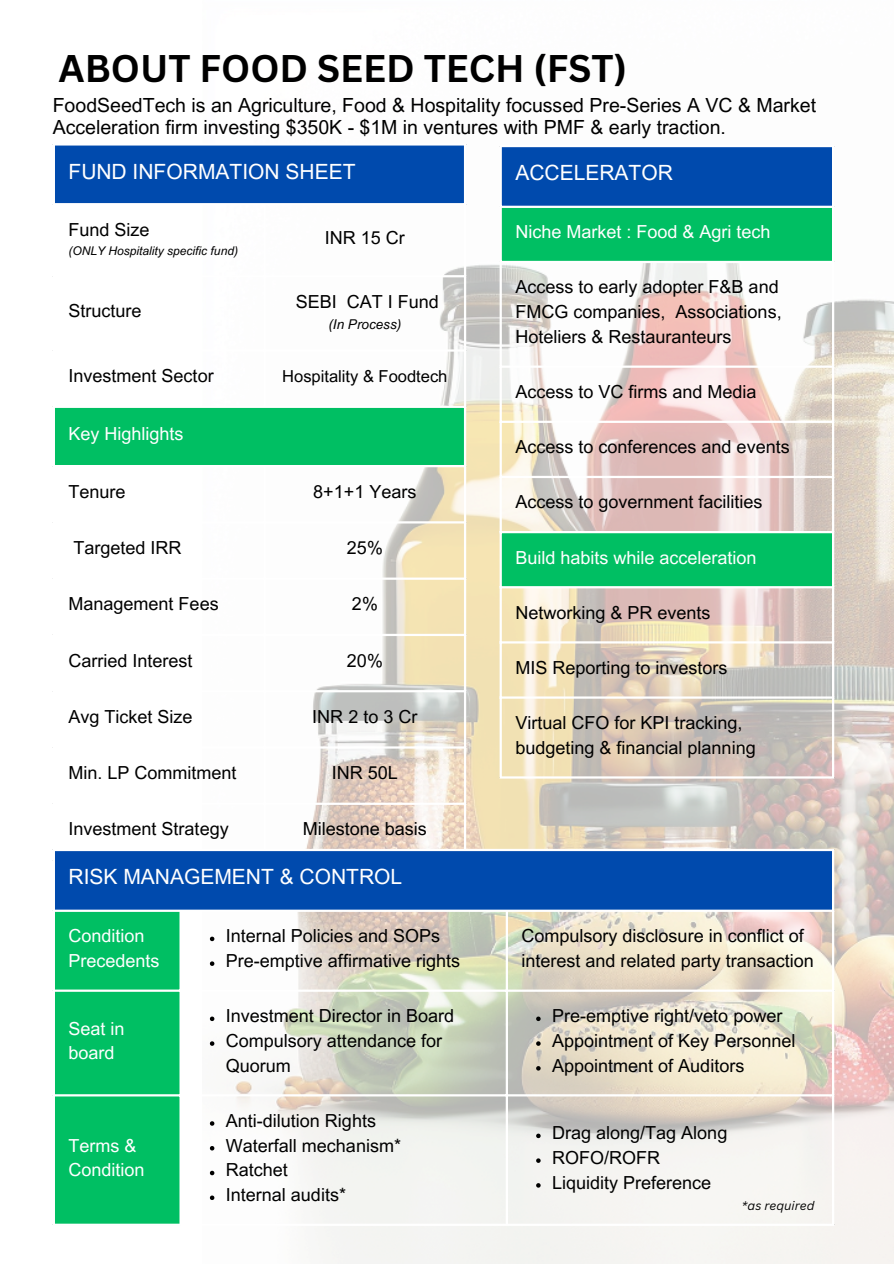
<style>
.page{position:relative;width:894px;height:1264px;background:#fff}
.page>*{position:absolute;margin:0;border:0;box-sizing:border-box;transform-origin:0 0}
.t1{font:700 37.5px "Canva Sans";color:#000}
.t2{font:21px "Arial MT Pro";color:#fff}
.t3{font:19.5px/22.5px "Arial MT Pro";color:#000}
.t4{font:18px/24.8px "Arial MT Pro";color:#000}
.t5{font:18px/24.8px "Arial MT Pro";color:#fff}
.t6{font:16.5px "Arial MT Pro";color:#000}
.t7{font:italic 13.5px "Arial MT Pro";color:#000}
.t8{font:italic 12.15px "Canva Sans";color:#000}
.t9{font:italic 12px "Arial MT Pro";color:#000}
</style>
<div class="page">
<img style="left:209px;top:144px;width:684px;height:1119px">
<div style="left:54px;top:144px;width:411px;height:60px;background:#004aad"></div>
<div style="left:54px;top:406px;width:411px;height:60px;background:#00bf63"></div>
<hr style="left:53px;top:145px;width:2px;height:714px;background:#fff">
<hr style="left:263px;top:205px;width:3px;height:200px;background:#fff">
<hr style="left:263px;top:467px;width:3px;height:392px;background:#fff">
<hr style="left:464px;top:145px;width:2px;height:714px;background:#fff">
<hr style="left:53px;top:143px;width:413px;height:2px;background:#fff">
<hr style="left:53px;top:203px;width:413px;height:2px;background:#fff">
<hr style="left:53px;top:275px;width:413px;height:2px;background:#fff">
<hr style="left:53px;top:349px;width:413px;height:2px;background:#fff">
<hr style="left:53px;top:405px;width:413px;height:3px;background:#fff">
<hr style="left:53px;top:465px;width:413px;height:2px;background:#fff">
<hr style="left:53px;top:521px;width:413px;height:2px;background:#fff">
<hr style="left:53px;top:577px;width:413px;height:3px;background:#fff">
<hr style="left:53px;top:634px;width:413px;height:2px;background:#fff">
<hr style="left:53px;top:690px;width:413px;height:2px;background:#fff">
<hr style="left:53px;top:746px;width:413px;height:2px;background:#fff">
<hr style="left:53px;top:802px;width:413px;height:3px;background:#fff">
<div style="left:500px;top:146px;width:333px;height:61px;background:#004aad"></div>
<svg style="left:501px;top:208px;width:330px;height:378px"></svg>
<hr style="left:499px;top:147px;width:2px;height:629px;background:#fff">
<hr style="left:831px;top:147px;width:3px;height:629px;background:#fff">
<hr style="left:499px;top:145px;width:335px;height:2px;background:#fff">
<hr style="left:499px;top:206px;width:335px;height:2px;background:#fff">
<hr style="left:499px;top:261px;width:335px;height:2px;background:#fff">
<hr style="left:499px;top:365px;width:335px;height:3px;background:#fff">
<hr style="left:499px;top:420px;width:335px;height:3px;background:#fff">
<hr style="left:499px;top:476px;width:335px;height:2px;background:#fff">
<hr style="left:499px;top:531px;width:335px;height:2px;background:#fff">
<hr style="left:499px;top:586px;width:335px;height:2px;background:#fff">
<hr style="left:499px;top:641px;width:335px;height:2px;background:#fff">
<hr style="left:499px;top:696px;width:335px;height:2px;background:#fff">
<hr style="left:499px;top:776px;width:335px;height:2px;background:#fff">
<div style="left:54px;top:849px;width:779px;height:62px;background:#004aad"></div>
<div style="left:55px;top:911px;width:124px;height:312px;background:#00bf63"></div>
<svg style="left:210px;top:936px;width:4px;height:5px"></svg>
<svg style="left:210px;top:961px;width:4px;height:4px"></svg>
<svg style="left:210px;top:1016px;width:4px;height:5px"></svg>
<svg style="left:210px;top:1041px;width:4px;height:4px"></svg>
<svg style="left:536px;top:1016px;width:4px;height:5px"></svg>
<svg style="left:536px;top:1041px;width:4px;height:4px"></svg>
<svg style="left:536px;top:1066px;width:4px;height:4px"></svg>
<svg style="left:210px;top:1121px;width:4px;height:4px"></svg>
<svg style="left:210px;top:1145px;width:4px;height:5px"></svg>
<svg style="left:210px;top:1170px;width:4px;height:5px"></svg>
<svg style="left:210px;top:1195px;width:4px;height:4px"></svg>
<svg style="left:536px;top:1133px;width:4px;height:5px"></svg>
<svg style="left:536px;top:1158px;width:4px;height:4px"></svg>
<svg style="left:536px;top:1183px;width:4px;height:4px"></svg>
<hr style="left:53px;top:851px;width:2px;height:372px;background:#fff">
<hr style="left:505px;top:911px;width:3px;height:312px;background:#fff">
<hr style="left:831px;top:851px;width:3px;height:372px;background:#fff">
<hr style="left:53px;top:848px;width:781px;height:3px;background:#fff">
<hr style="left:53px;top:909px;width:781px;height:2px;background:#fff">
<hr style="left:53px;top:989px;width:781px;height:2px;background:#fff">
<hr style="left:53px;top:1094px;width:781px;height:2px;background:#fff">
<hr style="left:53px;top:1223px;width:781px;height:2px;background:#fff">
<h1 class="t1" style="left:59px;top:42px;width:570px">ABOUT FOOD SEED TECH (FST)</h1>
<p class="t3" style="left:53px;top:96px;width:764px">FoodSeedTech is an Agriculture, Food &amp; Hospitality focussed Pre-Series A VC &amp; Market<br>Acceleration firm investing $350K - $1M in ventures with PMF &amp; early traction.</p>
<p class="t2" style="left:68px;top:164px;width:288px">FUND INFORMATION SHEET</p>
<p class="t4" style="left:68px;top:219px;width:83px">Fund Size</p>
<p class="t9" style="left:68px;top:246px;width:171px">(ONLY Hospitality specific fund)</p>
<p class="t4" style="left:68px;top:300px;width:75px">Structure</p>
<p class="t4" style="left:325px;top:227px;width:82px">INR 15 Cr</p>
<p class="t4" style="left:296px;top:291px;width:145px">SEBI CAT I Fund</p>
<p class="t7" style="left:328px;top:319px;width:74px">(In Process)</p>
<p class="t4" style="left:68px;top:366px;width:147px">Investment Sector</p>
<p class="t6" style="left:282px;top:370px;width:167px">Hospitality &amp; Foodtech</p>
<p class="t5" style="left:68px;top:424px;width:117px">Key Highlights</p>
<p class="t4" style="left:68px;top:481px;width:59px">Tenure</p>
<p class="t4" style="left:313px;top:481px;width:105px">8+1+1 Years</p>
<p class="t4" style="left:73px;top:537px;width:110px">Targeted IRR</p>
<p class="t4" style="left:347px;top:537px;width:38px">25%</p>
<p class="t4" style="left:68px;top:594px;width:152px">Management Fees</p>
<p class="t4" style="left:352px;top:594px;width:28px">2%</p>
<p class="t4" style="left:68px;top:650px;width:126px">Carried Interest</p>
<p class="t4" style="left:347px;top:650px;width:38px">20%</p>
<p class="t4" style="left:68px;top:706px;width:126px">Avg Ticket Size</p>
<p class="t4" style="left:312px;top:706px;width:107px">INR 2 to 3 Cr</p>
<p class="t4" style="left:68px;top:762px;width:170px">Min. LP Commitment</p>
<p class="t4" style="left:332px;top:762px;width:68px">INR 50L</p>
<p class="t4" style="left:68px;top:819px;width:162px">Investment Strategy</p>
<p class="t4" style="left:303px;top:819px;width:126px">Milestone basis</p>
<p class="t2" style="left:68px;top:868px;width:335px">RISK MANAGEMENT &amp; CONTROL</p>
<p class="t2" style="left:515px;top:164px;width:159px">ACCELERATOR</p>
<p class="t5" style="left:515px;top:222px;width:257px">Niche Market : Food &amp; Agri tech</p>
<p class="t4" style="left:515px;top:277px;width:268px">Access to early adopter F&amp;B and<br>FMCG companies, Associations,<br>Hoteliers &amp; Restauranteurs</p>
<p class="t4" style="left:515px;top:382px;width:243px">Access to VC firms and Media</p>
<p class="t4" style="left:515px;top:437px;width:276px">Access to conferences and events</p>
<p class="t4" style="left:515px;top:492px;width:249px">Access to government facilities</p>
<p class="t5" style="left:515px;top:547px;width:243px">Build habits while acceleration</p>
<p class="t4" style="left:515px;top:602px;width:197px">Networking &amp; PR events</p>
<p class="t4" style="left:515px;top:657px;width:214px">MIS Reporting to investors</p>
<p class="t4" style="left:515px;top:712px;width:242px">Virtual CFO for KPI tracking, budgeting &amp; financial planning</p>
<p class="t5" style="left:68px;top:925px;width:93px">Condition<br>Precedents</p>
<p class="t4" style="left:226px;top:925px;width:236px">Internal Policies and SOPs<br>Pre-emptive affirmative rights</p>
<p class="t4" style="left:521px;top:925px;width:294px">Compulsory disclosure in conflict of interest and related party transaction</p>
<p class="t5" style="left:68px;top:1018px;width:58px">Seat in board</p>
<p class="t5" style="left:68px;top:1135px;width:78px">Terms &amp;<br>Condition</p>
<p class="t4" style="left:226px;top:1005px;width:230px">Investment Director in Board<br>Compulsory attendance for<br>Quorum</p>
<p class="t4" style="left:552px;top:1005px;width:245px">Pre-emptive right/veto power<br>Appointment of Key Personnel<br>Appointment of Auditors</p>
<p class="t4" style="left:226px;top:1110px;width:177px">Anti-dilution Rights<br>Waterfall mechanism*<br>Ratchet<br>Internal audits*</p>
<p class="t4" style="left:552px;top:1122px;width:177px">Drag along/Tag Along<br>ROFO/ROFR<br>Liquidity Preference</p>
<p class="t8" style="left:741px;top:1196px;width:74px">*as required</p>
</div>
